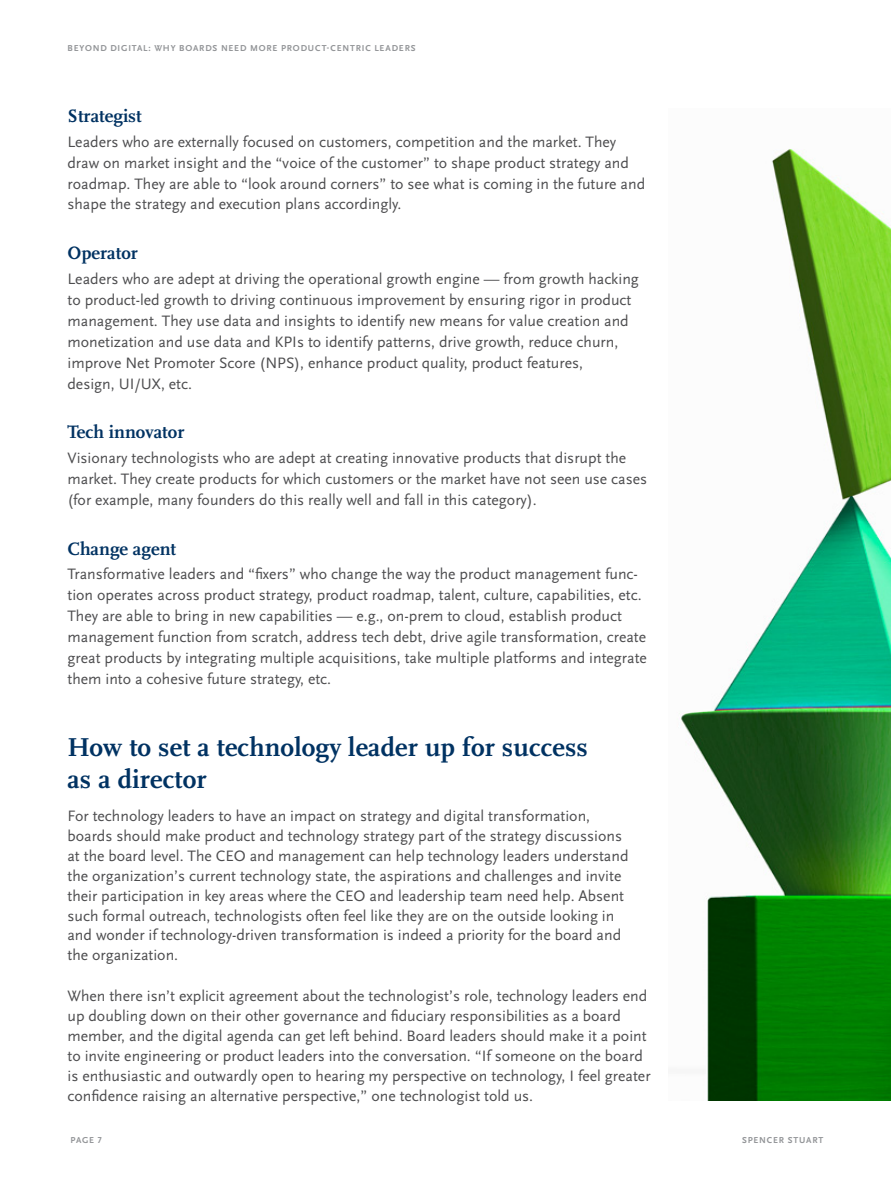
<style>
.page{position:relative;width:891px;height:1188px;background:#fff}
.page>*{position:absolute;margin:0;border:0;box-sizing:border-box;transform-origin:0 0}
.t1{font:700 27px/32.4px "Scala Pro";letter-spacing:.005em;color:#003262}
.t2{font:700 18.75px "Scala Pro";color:#003262}
.t3{font:15.75px/21px "Scala Sans Pro";color:#4d4d4f}
.t4{font:700 9px "Scala Sans Pro";letter-spacing:.095em;color:#939598}
</style>
<div class="page">
<img style="left:679px;top:149px;width:212px;height:951px">
<p class="t4" style="left:68px;top:43px;width:350px">BEYOND DIGITAL: WHY BOARDS N EED MORE PRODUCT-CENTRIC LEADERS</p>
<p class="t2" style="left:68px;top:104px;width:76px">Strategist</p>
<p class="t3" style="left:68px;top:131px;width:579px">Leaders who are externally focused on customers, competition and the market. They draw on market insight and the “voice of the customer” to shape product strategy and roadmap. They are able to “look around corners” to see what is coming in the future and shape the strategy and execution plans accordingly.</p>
<p class="t2" style="left:68px;top:242px;width:72px">Operator</p>
<p class="t3" style="left:68px;top:268px;width:573px">Leaders who are adept at driving the operational growth engine — from growth hacking to product-led growth to driving continuous improvement by ensuring rigor in product management. They use data and insights to identify new means for value creation and monetization and use data and KPIs to identify patterns, drive growth, reduce churn, improve Net Promoter Score (NPS), enhance product quality, product features,<br>design, UI/UX, etc.</p>
<p class="t2" style="left:68px;top:421px;width:118px">Tech innovator</p>
<p class="t3" style="left:68px;top:447px;width:581px">Visionary technologists who are adept at creating innovative products that disrupt the market. They create products for which customers or the market have not seen use cases (for example, many founders do this really well and fall in this category).</p>
<p class="t2" style="left:68px;top:537px;width:110px">Change agent</p>
<p class="t3" style="left:68px;top:564px;width:581px">Transformative leaders and “fixers” who change the way the product management func&shy;tion operates across product strategy, product roadmap, talent, culture, capabilities, etc.<br>They are able to bring in new capabilities — e.g., on-prem to cloud, establish product management function from scratch, address tech debt, drive agile transformation, create great products by integrating multiple acquisitions, take multiple platforms and integrate them into a cohesive future strategy, etc.</p>
<h1 class="t1" style="left:68px;top:730px;width:522px">How to set a technology leader up for success as a director</h1>
<p class="t3" style="left:68px;top:806px;width:563px;line-height:20px">For technology leaders to have an impact on strategy and digital transformation, boards should make product and technology strategy part of the strategy discussions at the board level. The CEO and management can help technology leaders understand the organization’s current technology state, the aspirations and challenges and invite their participation in key areas where the CEO and leadership team need help. Absent such formal outreach, technologists often feel like they are on the outside looking in and wonder if technology-driven transformation is indeed a priority for the board and the organization.</p>
<p class="t3" style="left:68px;top:986px;width:585px;line-height:20px">When there isn’t explicit agreement about the technologist’s role, technology leaders end up doubling down on their other governance and fiduciary responsibilities as a board member, and the digital agenda can get left behind. Board leaders should make it a point to invite engineering or product leaders into the conversation. “If someone on the board is enthusiastic and outwardly open to hearing my perspective on technology, I feel greater confidence raising an alternative perspective,” one technologist told us.</p>
<p class="t4" style="left:70px;top:1135px;width:13px">PAGE</p>
<p class="t4" style="left:98px;top:1135px;width:6px">7</p>
<p class="t4" style="left:742px;top:1135px;width:19px">SPENCER</p>
<p class="t4" style="left:788px;top:1135px;width:7px">STUART</p>
</div>
